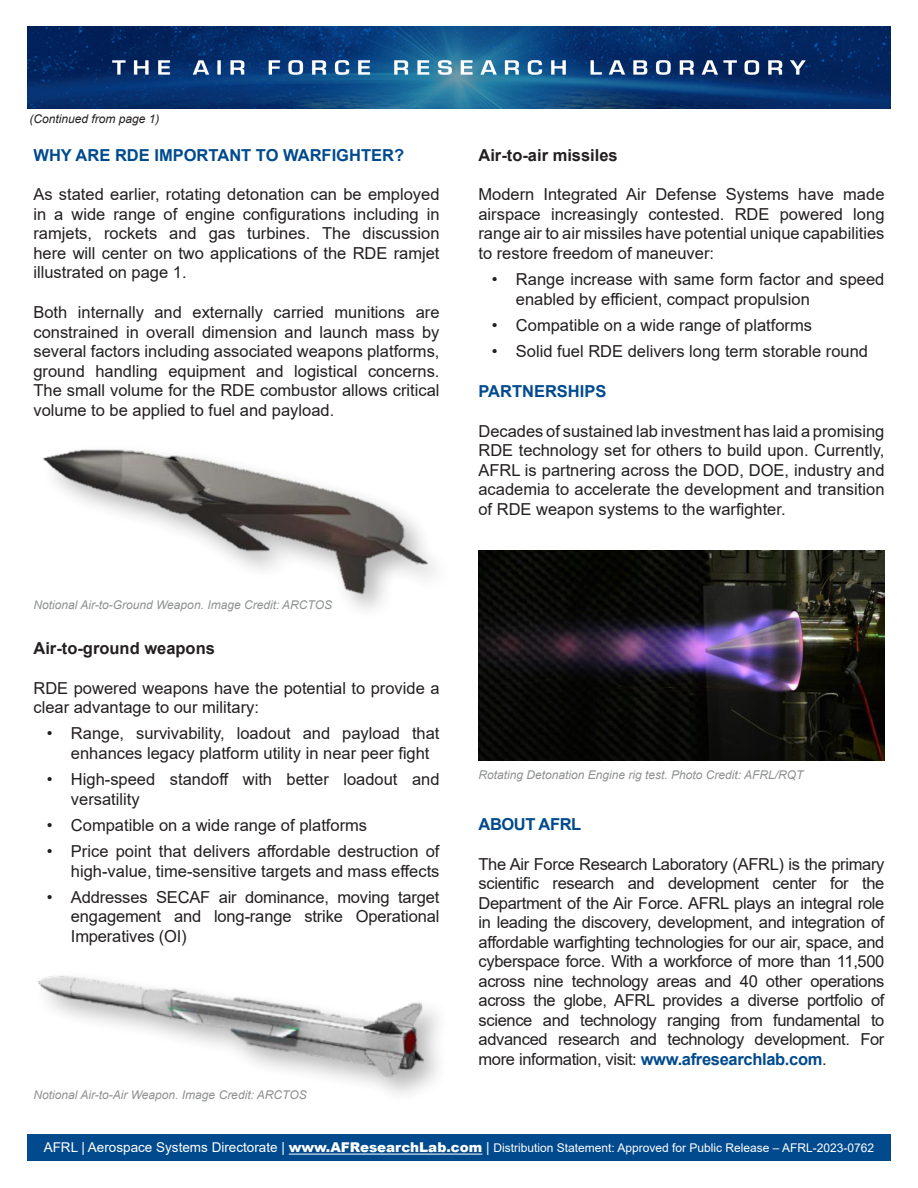
<style>
.page{position:relative;width:918px;height:1188px;background:#fff}
.page>*{position:absolute;margin:0;border:0;box-sizing:border-box;transform-origin:0 0}
.Body_Text{font:16.5px/19.5px "Arial";color:#231f20;text-align:justify}
.Body_Text-2{font:700 16.5px "Arial";color:#004a8d}
.Body_Text-3{font:700 16.5px "Arial";color:#231f20}
.Body_Text-4{font:700 16.5px "Arial";letter-spacing:-.025em;color:#004a8d}
.Captions{font:italic 12px "Arial";color:#8e9091}
.Footer_Text{font:12px "Arial";color:#fff}
.Continued_Text{font:italic 12px "Arial";color:#231f20}
.s1{font-weight:700;color:#004a8d}
.s2{font-size:13.5px}
.s3{font-weight:900;font-size:13.5px}
</style>
<div class="page">
<img style="left:27px;top:27px;width:864px;height:81px">
<div style="left:27px;top:1134px;width:864px;height:27px;background:#004a8d"></div>
<img style="left:113px;top:60px;width:692px;height:15px">
<hr style="left:289px;top:1154px;width:193px;height:1px;background:#fff">
<img style="left:43px;top:449px;width:392px;height:151px">
<img style="left:478px;top:550px;width:407px;height:211px">
<img style="left:38px;top:976px;width:400px;height:117px">
<p class="Continued_Text" style="left:29px;top:111px;width:132px">(Continued from page 1)</p>
<p class="Body_Text-2" style="left:33px;top:143px;width:372px">WHY ARE RDE IMPORTANT TO WARFIGHTER?</p>
<p class="Body_Text" style="left:33px;top:185px;width:408px">As stated earlier, rotating detonation can be employed in a wide range of engine configurations including in ramjets, rockets and gas turbines. The discussion here will center on two applications of the RDE ramjet illustrated on page 1.</p>
<p class="Body_Text" style="left:33px;top:302px;width:408px">Both internally and externally carried munitions are constrained in overall dimension and launch mass by several factors including associated weapons platforms, ground handling equipment and logistical concerns.<br>The small volume for the RDE combustor allows critical volume to be applied to fuel and payload.</p>
<p class="Captions" style="left:33px;top:597px;width:300px">Notional Air-to-Ground Weapon. Image Credit: ARCTOS</p>
<p class="Body_Text-3" style="left:33px;top:637px;width:183px">Air-to-ground weapons</p>
<p class="Body_Text" style="left:33px;top:678px;width:408px">RDE powered weapons have the potential to provide a clear advantage to our military:</p>
<p class="Body_Text" style="left:71px;top:724px;width:370px;text-indent:-24px">• Range, survivability, loadout and payload that enhances legacy platform utility in near peer fight</p>
<p class="Body_Text" style="left:71px;top:770px;width:370px;text-indent:-24px">• High-speed standoff with better loadout and versatility</p>
<p class="Body_Text" style="left:47px;top:815px;width:322px">• Compatible on a wide range of platforms</p>
<p class="Body_Text" style="left:47px;top:842px;width:394px;text-align:right">• Price point that delivers affordable destruction of high-value, time-sensitive targets and mass effects</p>
<p class="Body_Text" style="left:71px;top:887px;width:370px;text-indent:-24px">• Addresses SECAF air dominance, moving target engagement and long-range strike Operational Imperatives (OI)</p>
<p class="Captions" style="left:33px;top:1087px;width:275px">Notional Air-to-Air Weapon. Image Credit: ARCTOS</p>
<p class="Body_Text-3" style="left:478px;top:143px;width:141px">Air-to-air missiles</p>
<p class="Body_Text" style="left:478px;top:185px;width:408px">Modern Integrated Air Defense Systems have made airspace increasingly contested. RDE powered long range air to air missiles have potential unique capabilities to restore freedom of maneuver:</p>
<p class="Body_Text" style="left:516px;top:269px;width:370px;text-indent:-24px">• Range increase with same form factor and speed enabled by efficient, compact propulsion</p>
<p class="Body_Text" style="left:492px;top:315px;width:322px">• Compatible on a wide range of platforms</p>
<p class="Body_Text" style="left:492px;top:341px;width:378px">• Solid fuel RDE delivers long term storable round</p>
<p class="Body_Text-2" style="left:478px;top:379px;width:130px">PARTNERSHIPS</p>
<p class="Body_Text" style="left:478px;top:421px;width:408px">Decades of sustained lab investment has laid a promising RDE technology set for others to build upon. Currently, AFRL is partnering across the DOD, DOE, industry and academia to accelerate the development and transition of RDE weapon systems to the warfighter.</p>
<p class="Captions" style="left:478px;top:767px;width:327px">Rotating Detonation Engine rig test. Photo Credit: AFRL/RQT</p>
<p class="Body_Text-4" style="left:478px;top:813px;width:104px">ABOUT AFRL</p>
<p class="Body_Text" style="left:478px;top:854px;width:407px">The Air Force Research Laboratory (AFRL) is the primary scientific research and development center for the Department of the Air Force. AFRL plays an integral role in leading the discovery, development, and integration of affordable warfighting technologies for our air, space, and cyberspace force. With a workforce of more than 11,500 across nine technology areas and 40 other operations across the globe, AFRL provides a diverse portfolio of science and technology ranging from fundamental to advanced research and technology development. For more information, visit: <span class="s1">www.afresearchlab.com</span>.</p>
<p class="Footer_Text" style="left:44px;top:1140px;width:832px"><span class="s2">AFRL | Aerospace Systems Directorate |</span> <span class="s3">www.AFResearchLab.com</span> <span class="s2">|</span> Distribution Statement: Approved for Public Release – AFRL-2023-0762</p>
</div>
